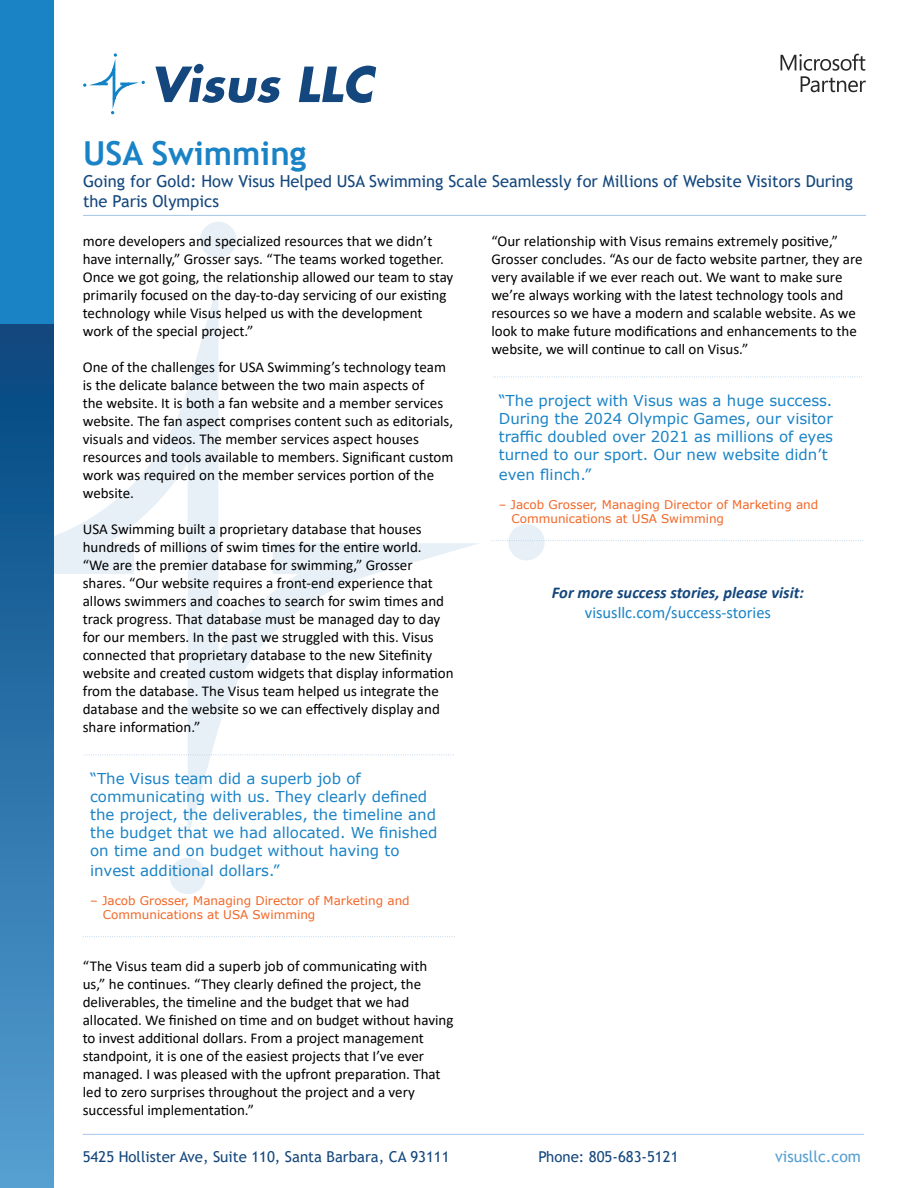
<style>
.page{position:relative;width:918px;height:1188px;background:#fff}
.page>*{position:absolute;margin:0;border:0;box-sizing:border-box;transform-origin:0 0}
.t1{font:700 33px "Trebuchet MS";color:#1a83c6}
.t2{font:16.5px/19.8px "Trebuchet MS";color:#14477d}
.t3{font:italic 700 16.5px "Calibri";color:#14477d}
.t4{font:16.5px "Calibri";color:#1a83c6}
.t5{font:15.75px "Trebuchet MS";color:#569fd2}
.t6{font:15px/18px "Calibri";color:#000}
.t7{font:15px/18px "Verdana";color:#1a83c6}
.t8{font:15px "Trebuchet MS";color:#14477d}
.t9{font:12px/14.4px "Verdana";color:#f16625}
</style>
<div class="page">
<svg style="left:54px;top:282px;width:425px;height:554px"></svg>
<svg style="left:200px;top:222px;width:37px;height:36px"></svg>
<svg style="left:170px;top:858px;width:36px;height:36px"></svg>
<div style="left:0;top:324px;width:54px;height:864px;background:linear-gradient(to bottom,#03467f,#549fd2)"></div>
<hr style="left:83px;top:1134px;width:781px;height:1px;background:#a6c7e6">
<svg style="left:155px;top:64px;width:221px;height:39px"></svg>
<svg style="left:83px;top:53px;width:62px;height:61px"></svg>
<svg style="left:781px;top:54px;width:85px;height:38px"></svg>
<div style="left:0;top:0;width:54px;height:324px;background:#1a83c6"></div>
<hr style="left:83px;top:215px;width:783px;height:1px;background:#a6c7e6">
<svg style="left:83px;top:936px;width:372px;height:1px"></svg>
<svg style="left:85px;top:755px;width:369px;height:1px"></svg>
<svg style="left:493px;top:524px;width:370px;height:36px"></svg>
<svg style="left:493px;top:377px;width:369px;height:1px"></svg>
<h1 class="t1" style="left:83px;top:132px;width:225px">USA Swimming</h1>
<p class="t2" style="left:83px;top:171px;width:772px">Going for Gold: How Visus Helped USA Swimming Scale Seamlessly for Millions of Website Visitors During the Paris Olympics</p>
<p class="t6" style="left:83px;top:232px;width:372px">more developers and specialized resources that we didn’t have internally,” Grosser says. “The teams worked together.<br>Once we got going, the relationship allowed our team to stay primarily focused on the day-to-day servicing of our existing technology while Visus helped us with the development work of the special project.”</p>
<p class="t6" style="left:83px;top:358px;width:372px">One of the challenges for USA Swimming’s technology team is the delicate balance between the two main aspects of<br>the website. It is both a fan website and a member services website. The fan aspect comprises content such as editorials, visuals and videos. The member services aspect houses resources and tools available to members. Significant custom work was required on the member services portion of the website.</p>
<p class="t6" style="left:83px;top:520px;width:372px">USA Swimming built a proprietary database that houses hundreds of millions of swim times for the entire world.<br>“We are the premier database for swimming,” Grosser shares. “Our website requires a front-end experience that allows swimmers and coaches to search for swim times and track progress. That database must be managed day to day for our members. In the past we struggled with this. Visus connected that proprietary database to the new Sitefinity website and created custom widgets that display information from the database. The Visus team helped us integrate the database and the website so we can effectively display and share information.”</p>
<p class="t7" style="left:90px;top:769px;width:349px">“The Visus team did a superb job of communicating with us. They clearly defined the project, the deliverables, the timeline and the budget that we had allocated. We finished on time and on budget without having to</p>
<p class="t7" style="left:90px;top:861px;width:191px">invest additional dollars.”</p>
<p class="t9" style="left:103px;top:893px;width:308px;text-indent:-13px">– Jacob Grosser, Managing Director of Marketing and<br>Communications at USA Swimming</p>
<p class="t6" style="left:83px;top:956px;width:372px">“The Visus team did a superb job of communicating with us,” he continues. “They clearly defined the project, the deliverables, the timeline and the budget that we had allocated. We finished on time and on budget without having to invest additional dollars. From a project management standpoint, it is one of the easiest projects that I’ve ever managed. I was pleased with the upfront preparation. That led to zero surprises throughout the project and a very successful implementation.”</p>
<p class="t6" style="left:491px;top:232px;width:373px">“Our relationship with Visus remains extremely positive,” Grosser concludes. “As our de facto website partner, they are very available if we ever reach out. We want to make sure we’re always working with the latest technology tools and resources so we have a modern and scalable website. As we look to make future modifications and enhancements to the website, we will continue to call on Visus.”</p>
<p class="t7" style="left:499px;top:391px;width:336px;text-align:justify">“The project with Visus was a huge success.<br>During the 2024 Olympic Games, our visitor traffic doubled over 2021 as millions of eyes turned to our sport. Our new website didn’t</p>
<p class="t7" style="left:499px;top:465px;width:94px">even flinch.”</p>
<p class="t9" style="left:511px;top:497px;width:308px;text-indent:-13px">– Jacob Grosser, Managing Director of Marketing and<br>Communications at USA Swimming</p>
<p class="t3" style="left:552px;top:581px;width:254px">For more success stories, please visit:</p>
<p class="t4" style="left:585px;top:601px;width:188px">visusllc.com/success-stories</p>
<p class="t8" style="left:83px;top:1147px;width:368px">5425 Hollister Ave, Suite 110, Santa Barbara, CA 93111</p>
<p class="t8" style="left:539px;top:1147px;width:141px">Phone: 805-683-5121</p>
<p class="t5" style="left:775px;top:1147px;width:87px">visusllc.com</p>
</div>
